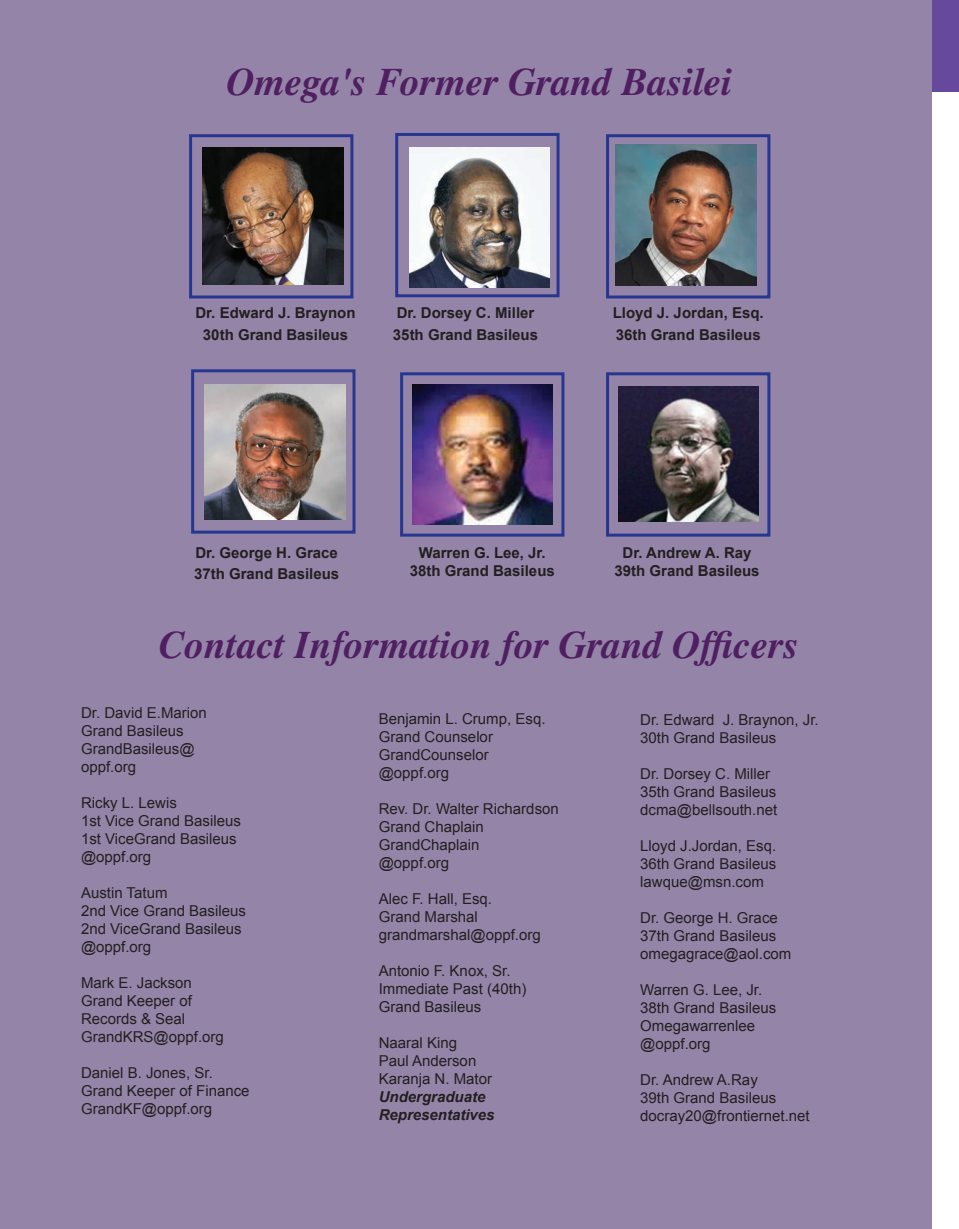
<style>
.page{position:relative;width:959px;height:1229px;background:#fff}
.page>*{position:absolute;margin:0;border:0;box-sizing:border-box;transform-origin:0 0}
.t1{font:italic 700 39px "STIX General";color:#4f1f61}
.t2{font:15px/18px "Arial";color:#231f20}
.t3{font:700 15px "Arial";color:#231f20}
.t4{font:italic 700 15px/18px "Arial";color:#231f20}
</style>
<div class="page">
<div style="left:0;top:0;width:931px;height:1228px;background:#9484a8"></div>
<img style="left:202px;top:147px;width:141px;height:138px">
<img style="left:205px;top:384px;width:140px;height:136px">
<img style="left:412px;top:384px;width:140px;height:140px">
<img style="left:616px;top:145px;width:140px;height:140px">
<div style="left:189px;top:134px;width:164px;height:164px;border:3px solid #273790"></div>
<div style="left:395px;top:133px;width:164px;height:164px;border:3px solid #273790"></div>
<div style="left:606px;top:134px;width:164px;height:164px;border:3px solid #273790"></div>
<img style="left:409px;top:147px;width:140px;height:141px">
<div style="left:400px;top:372px;width:164px;height:164px;border:3px solid #273790"></div>
<div style="left:606px;top:372px;width:164px;height:164px;border:3px solid #273790"></div>
<img style="left:618px;top:386px;width:140px;height:135px">
<div style="left:191px;top:369px;width:164px;height:164px;border:3px solid #273790"></div>
<div style="left:932px;top:0;width:26px;height:91px;background:#66489d"></div>
<p class="t1" style="left:226px;top:56px;width:507px">Omega's Former Grand Basilei</p>
<p class="t3" style="left:195px;top:303px;width:162px">Dr. Edward J. Braynon</p>
<p class="t3" style="left:203px;top:325px;width:147px">30th Grand Basileus</p>
<p class="t3" style="left:397px;top:303px;width:139px">Dr. Dorsey C. Miller</p>
<p class="t3" style="left:393px;top:325px;width:147px">35th Grand Basileus</p>
<p class="t3" style="left:612px;top:303px;width:152px">Lloyd J. Jordan, Esq.</p>
<p class="t3" style="left:615px;top:325px;width:147px">36th Grand Basileus</p>
<p class="t3" style="left:195px;top:542px;width:144px">Dr. George H. Grace</p>
<p class="t3" style="left:194px;top:564px;width:147px">37th Grand Basileus</p>
<p class="t3" style="left:419px;top:542px;width:128px">Warren G. Lee, Jr.</p>
<p class="t3" style="left:410px;top:560px;width:147px">38th Grand Basileus</p>
<p class="t3" style="left:622px;top:542px;width:130px">Dr. Andrew A. Ray</p>
<p class="t3" style="left:614px;top:560px;width:147px">39th Grand Basileus</p>
<p class="t1" style="left:159px;top:619px;width:641px">Contact Information for Grand Officers</p>
<p class="t2" style="left:81px;top:703px;width:127px">Dr. David E.Marion</p>
<p class="t2" style="left:81px;top:721px;width:104px">Grand Basileus</p>
<p class="t2" style="left:81px;top:739px;width:115px">GrandBasileus@</p>
<p class="t2" style="left:81px;top:757px;width:57px">oppf.org</p>
<p class="t2" style="left:81px;top:793px;width:97px">Ricky L. Lewis</p>
<p class="t2" style="left:81px;top:811px;width:161px">1st Vice Grand Basileus</p>
<p class="t2" style="left:81px;top:829px;width:157px">1st ViceGrand Basileus</p>
<p class="t2" style="left:81px;top:847px;width:72px">@oppf.org</p>
<p class="t2" style="left:81px;top:883px;width:88px">Austin Tatum</p>
<p class="t2" style="left:81px;top:901px;width:166px">2nd Vice Grand Basileus</p>
<p class="t2" style="left:81px;top:919px;width:162px">2nd ViceGrand Basileus</p>
<p class="t2" style="left:81px;top:937px;width:72px">@oppf.org</p>
<p class="t2" style="left:81px;top:973px;width:112px">Mark E. Jackson</p>
<p class="t2" style="left:81px;top:991px;width:112px">Grand Keeper of</p>
<p class="t2" style="left:81px;top:1009px;width:106px">Records &amp; Seal</p>
<p class="t2" style="left:81px;top:1027px;width:144px">GrandKRS@oppf.org</p>
<p class="t2" style="left:81px;top:1063px;width:133px">Daniel B. Jones, Sr.</p>
<p class="t2" style="left:81px;top:1081px;width:170px">Grand Keeper of Finance</p>
<p class="t2" style="left:81px;top:1099px;width:133px">GrandKF@oppf.org</p>
<p class="t2" style="left:379px;top:709px;width:168px">Benjamin L. Crump, Esq.<br>Grand Counselor</p>
<p class="t2" style="left:379px;top:745px;width:112px">GrandCounselor</p>
<p class="t2" style="left:379px;top:763px;width:72px">@oppf.org</p>
<p class="t2" style="left:379px;top:799px;width:182px">Rev. Dr. Walter Richardson<br>Grand Chaplain</p>
<p class="t2" style="left:379px;top:835px;width:102px">GrandChaplain</p>
<p class="t2" style="left:379px;top:853px;width:72px">@oppf.org</p>
<p class="t2" style="left:379px;top:889px;width:115px">Alec F. Hall, Esq.</p>
<p class="t2" style="left:379px;top:907px;width:101px">Grand Marshal</p>
<p class="t2" style="left:379px;top:925px;width:163px">grandmarshal@oppf.org</p>
<p class="t2" style="left:379px;top:961px;width:133px">Antonio F. Knox, Sr.</p>
<p class="t2" style="left:379px;top:979px;width:149px">Immediate Past (40th)<br>Grand Basileus</p>
<p class="t2" style="left:379px;top:1033px;width:80px">Naaral King</p>
<p class="t2" style="left:379px;top:1051px;width:99px">Paul Anderson</p>
<p class="t2" style="left:379px;top:1069px;width:115px">Karanja N. Mator</p>
<p class="t4" style="left:379px;top:1088px;width:117px">Undergraduate<br>Representatives</p>
<p class="t2" style="left:640px;top:711px;width:180px">Dr. Edward J. Braynon, Jr.<br>30th Grand Basileus</p>
<p class="t2" style="left:640px;top:765px;width:132px">Dr. Dorsey C. Miller</p>
<p class="t2" style="left:640px;top:783px;width:137px">35th Grand Basileus</p>
<p class="t2" style="left:640px;top:801px;width:138px">dcma@bellsouth.net</p>
<p class="t2" style="left:640px;top:837px;width:137px">Lloyd J.Jordan, Esq.</p>
<p class="t2" style="left:640px;top:855px;width:137px">36th Grand Basileus</p>
<p class="t2" style="left:640px;top:873px;width:125px">lawque@msn.com</p>
<p class="t2" style="left:640px;top:909px;width:139px">Dr. George H. Grace</p>
<p class="t2" style="left:640px;top:927px;width:137px">37th Grand Basileus</p>
<p class="t2" style="left:640px;top:945px;width:153px">omegagrace@aol.com</p>
<p class="t2" style="left:640px;top:981px;width:123px">Warren G. Lee, Jr.</p>
<p class="t2" style="left:640px;top:999px;width:137px">38th Grand Basileus<br>Omegawarrenlee</p>
<p class="t2" style="left:640px;top:1035px;width:72px">@oppf.org</p>
<p class="t2" style="left:640px;top:1071px;width:119px">Dr. Andrew A.Ray</p>
<p class="t2" style="left:640px;top:1089px;width:137px">39th Grand Basileus</p>
<p class="t2" style="left:640px;top:1107px;width:171px">docray20@frontiernet.net</p>
</div>
